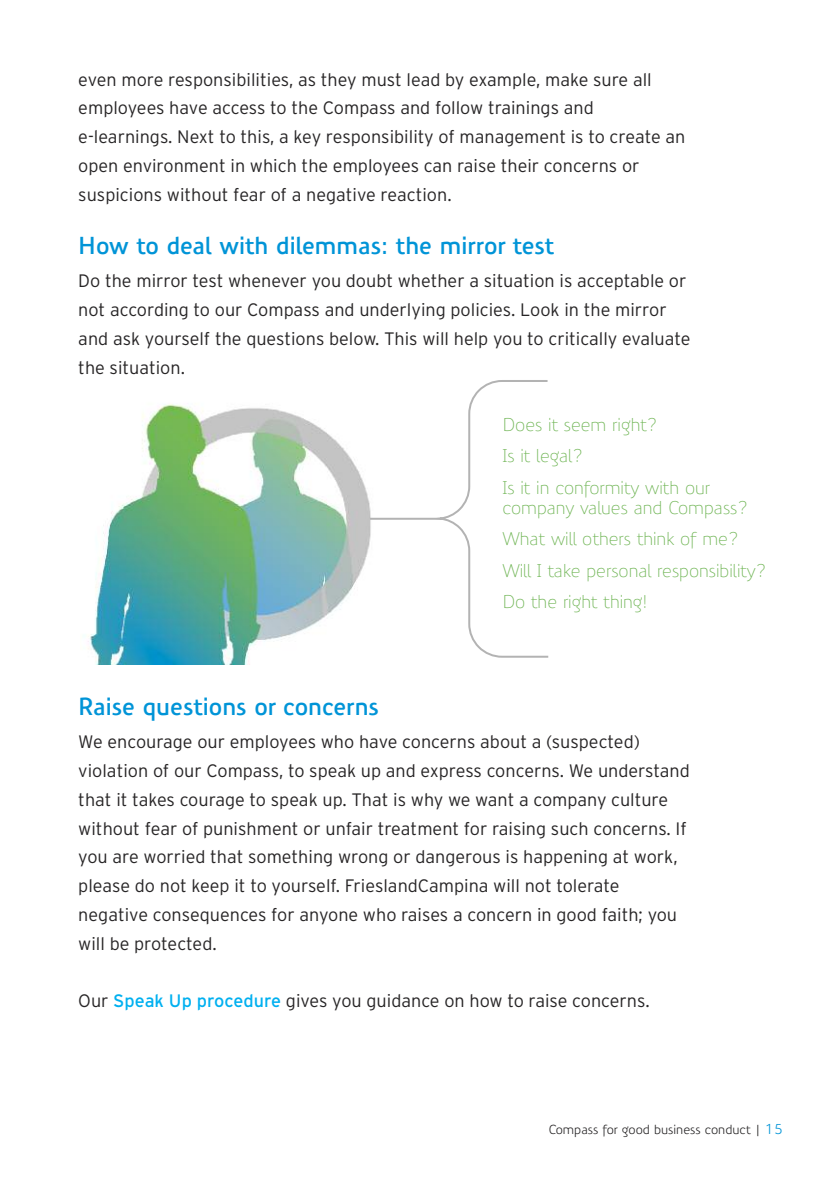
<style>
.page{position:relative;width:840px;height:1191px;background:#fff}
.page>*{position:absolute;margin:0;border:0;box-sizing:border-box;transform-origin:0 0}
.t1{font:600 24px "Precious Sans";color:#0094d7}
.t2{font:300 18px/28.8px "Interstate";color:#272526}
.t3{font:300 18px/31.4px "Precious Sans";color:#6eb453}
.t4{font:12.8px "Precious Sans";color:#272526}
.s1{font-weight:400;color:#00b0f0}
.s2{font-size:14px;color:#0094d7}
</style>
<div class="page">
<img style="left:88px;top:404px;width:330px;height:260px">
<hr style="left:370px;top:518px;width:73px;height:2px;background:#b3b3b3">
<svg style="left:418px;top:380px;width:131px;height:278px"></svg>
<p class="t2" style="left:78px;top:65px;width:608px">even more responsibilities, as they must lead by example, make sure all employees have access to the Compass and follow trainings and e-learnings. Next to this, a key responsibility of management is to create an open environment in which the employees can raise their concerns or suspicions without fear of a negative reaction.</p>
<h1 class="t1" style="left:78px;top:237px;width:477px">How to deal with dilemmas: the mirror test</h1>
<p class="t2" style="left:78px;top:266px;width:613px">Do the mirror test whenever you doubt whether a situation is acceptable or not according to our Compass and underlying policies. Look in the mirror and ask yourself the questions below. This will help you to critically evaluate the situation.</p>
<p class="t3" style="left:502px;top:411px;width:209px">Does it seem right?<br>Is it legal?<br>Is it in conformity with our</p>
<p class="t3" style="left:502px;top:494px;width:265px">company values and Compass?<br>What will others think of me?<br>Will I take personal responsibility?<br>Do the right thing!</p>
<h1 class="t1" style="left:78px;top:698px;width:302px">Raise questions or concerns</h1>
<p class="t2" style="left:78px;top:727px;width:612px">We encourage our employees who have concerns about a (suspected) violation of our Compass, to speak up and express concerns. We understand that it takes courage to speak up. That is why we want a company culture without fear of punishment or unfair treatment for raising such concerns. If you are worried that something wrong or dangerous is happening at work, please do not keep it to yourself. FrieslandCampina will not tolerate negative consequences for anyone who raises a concern in good faith; you will be protected.</p>
<p class="t2" style="left:78px;top:986px;width:572px">Our <span class="s1">Speak Up procedure</span> gives you guidance on how to raise concerns.</p>
<p class="t4" style="left:548px;top:1124px;width:236px">Compass for good business conduct | <span class="s2">15</span></p>
</div>
